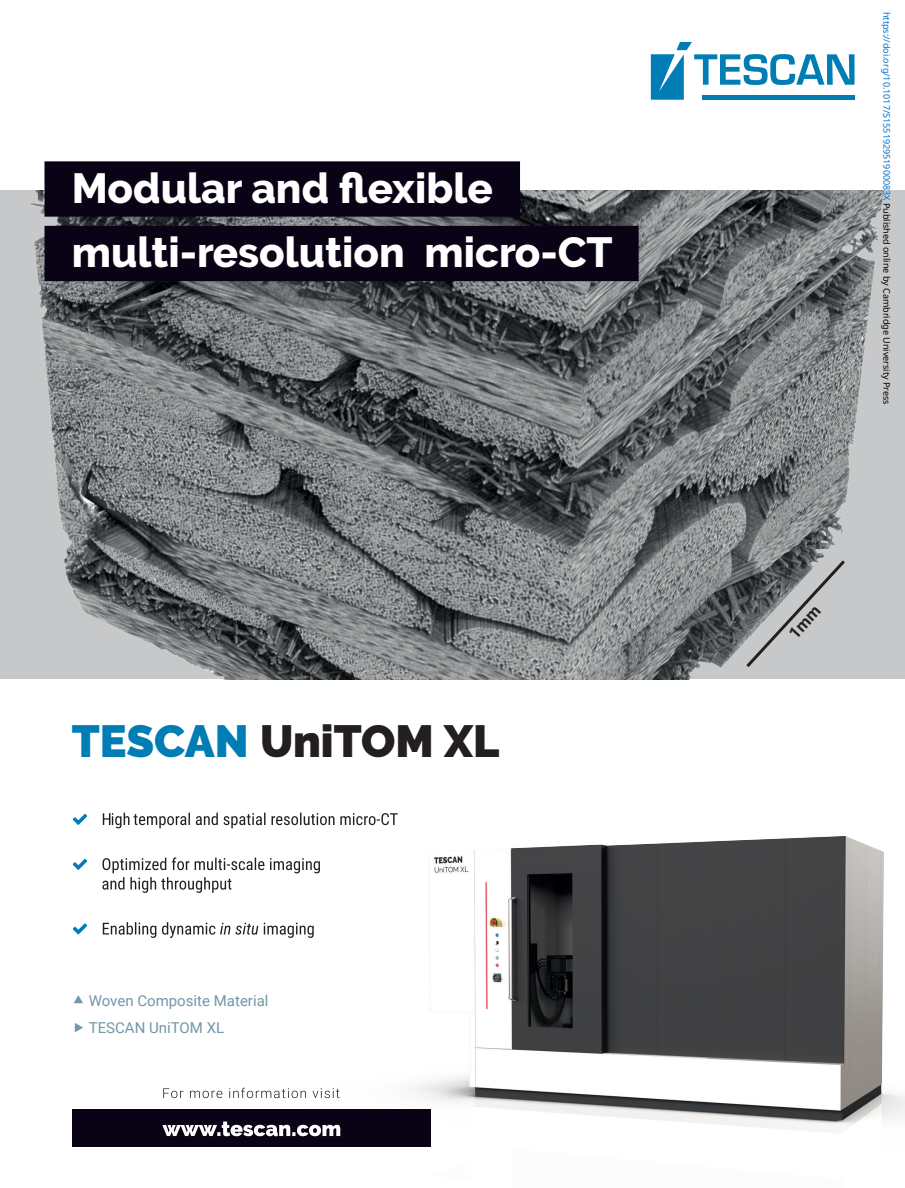
<style>
.page{position:relative;width:905px;height:1188px;background:#fff}
.page>*{position:absolute;margin:0;border:0;box-sizing:border-box;transform-origin:0 0}
.t1{font:900 44.85px "Raleway";color:#231f20}
.t2{font:800 42px/64.5px "Raleway";color:#fff}
.t3{font:15px/26.5px "Roboto";color:#7197a8}
.t4{font:9px "Noto Sans";color:#0172cf}
.s1{color:#007db5}
.s2{color:#000}
</style>
<div class="page">
<img style="left:0;top:190px;width:904px;height:489px">
<div style="left:44px;top:161px;width:476px;height:56px;background:#0a0215"></div>
<div style="left:44px;top:226px;width:594px;height:55px;background:#0a0215"></div>
<img style="left:294px;top:812px;width:610px;height:335px">
<svg style="left:103px;top:922px;width:211px;height:16px"></svg>
<svg style="left:73px;top:923px;width:14px;height:11px"></svg>
<svg style="left:102px;top:857px;width:218px;height:36px"></svg>
<svg style="left:73px;top:859px;width:14px;height:11px"></svg>
<svg style="left:73px;top:814px;width:14px;height:11px"></svg>
<svg style="left:103px;top:813px;width:294px;height:15px"></svg>
<svg style="left:650px;top:42px;width:204px;height:58px"></svg>
<div style="left:702px;top:95px;width:152px;height:5px;background:#007db5"></div>
<div style="left:72px;top:1109px;width:358px;height:38px;background:#0a0215"></div>
<svg style="left:162px;top:1122px;width:178px;height:14px"></svg>
<svg style="left:163px;top:1088px;width:176px;height:10px"></svg>
<svg style="left:743px;top:557px;width:105px;height:113px;background:#a1a3a5"></svg>
<h2 class="t2" style="left:72px;top:156px;width:542px">Modular and flexible multi-resolution micro-CT</h2>
<h1 class="t1" style="left:72px;top:715px;width:429px"><span class="s1">TESCAN</span> UniTOM XL</h1>
<h3 class="t3" style="left:89px;top:987px;width:181px">Woven Composite Material<br>TESCAN UniTOM XL</h3>
<p class="t4" style="left:893px;top:12px;width:395px;rotate:90deg">https://doi.org/10.1017/S155192951900083X <span class="s2">Published online by Cambridge University Press</span></p>
</div>
